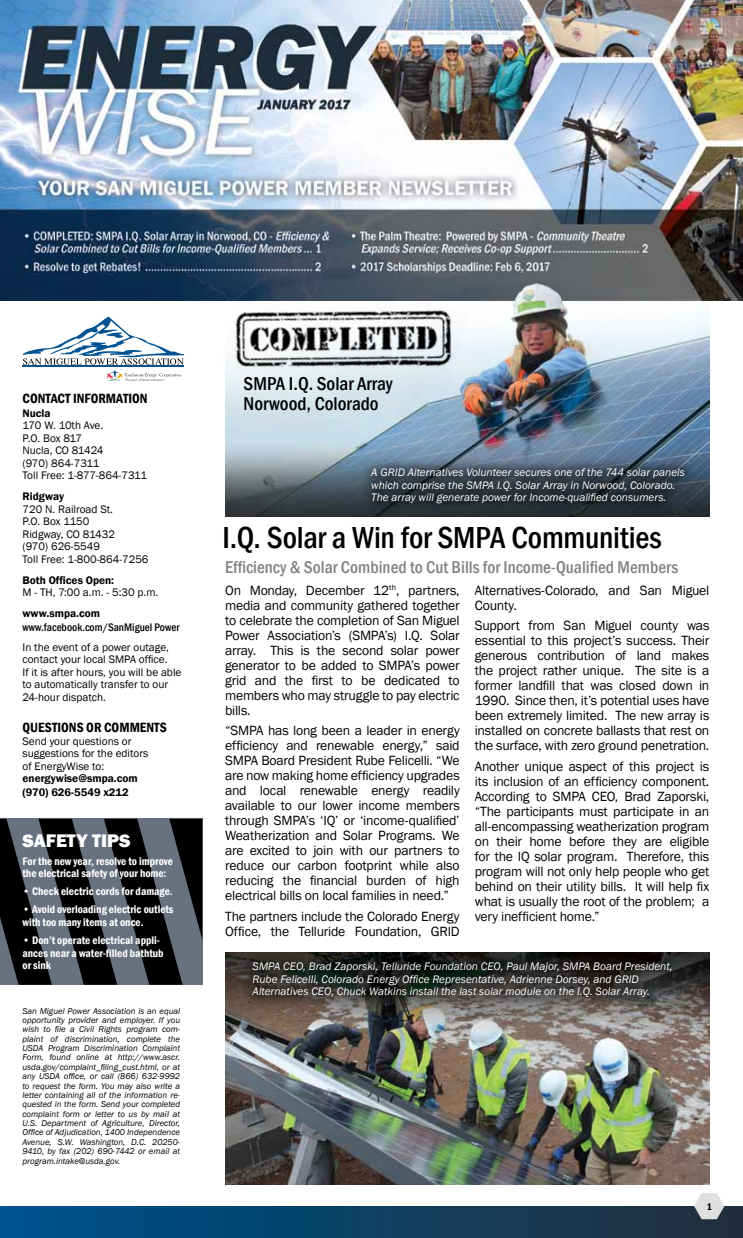
<style>
.page{position:relative;width:743px;height:1238px;background:#fff}
.page>*{position:absolute;margin:0;border:0;box-sizing:border-box;transform-origin:0 0}
.t1{font:500 condensed 31.25px "Franklin Gothic";letter-spacing:-.01em;color:#000}
.t2{font:500 condensed 19.12px/20px "Franklin Gothic";color:#000}
.t3{font:800 18.75px "Franklin Gothic";color:#fff}
.t4{font:500 condensed 17.5px "Franklin Gothic";color:#818383}
.t5{font:13.75px/15px "Franklin Gothic";letter-spacing:-.015em;color:#000;text-align:justify}
.t6{font:600 condensed 13.75px "Franklin Gothic";color:#000}
.t7{font:italic 11.25px/12.5px "Franklin Gothic";color:#fff}
.t8{font:11.25px/12.5px "Franklin Gothic";color:#000}
.t9{font:600 condensed 11.25px/12.5px "Franklin Gothic";color:#fff}
.t10{font:600 11.25px/13.5px "Franklin Gothic";color:#000}
.t11{font:500 condensed 11.25px "Franklin Gothic";color:#000}
.t12{font:600 condensed 10px "Franklin Gothic";color:#000}
.t13{font:italic 8.75px/9.4px "Franklin Gothic";color:#000;text-align:justify}
</style>
<div class="page">
<svg style="left:0;top:818px;width:202px;height:166px;background:#32373e"></svg>
<svg style="left:23px;top:317px;width:161px;height:64px"></svg>
<div style="left:0;top:1206px;width:742px;height:32px;background:linear-gradient(to right,#00528f,#232e3a)"></div>
<svg style="left:694px;top:1193px;width:30px;height:26px"></svg>
<img style="left:225px;top:300px;width:484px;height:216px">
<img style="left:220px;top:300px;width:248px;height:121px">
<img style="left:225px;top:952px;width:484px;height:232px">
<div style="left:359px;top:457px;width:333px;height:55px;background:#000;opacity:.75"></div>
<div style="left:240px;top:950px;width:439px;height:55px;background:#000;opacity:.75"></div>
<img style="left:0;top:0;width:742px;height:300px">
<p class="t6" style="left:23px;top:389px;width:127px">contact information</p>
<p class="t10" style="left:23px;top:406px;width:30px">Nucla</p>
<p class="t8" style="left:23px;top:419px;width:126px">170 W. 10th Ave.<br>P.O. Box 817<br>Nucla, CO 81424<br>(970) 864-7311<br>Toll Free: 1-877-864-7311</p>
<p class="t10" style="left:23px;top:490px;width:43px">Ridgway</p>
<p class="t8" style="left:23px;top:503px;width:127px">720 N. Railroad St.<br>P.O. Box 1150<br>Ridgway, CO 81432<br>(970) 626-5549<br>Toll Free: 1-800-864-7256</p>
<p class="t10" style="left:23px;top:573px;width:93px">Both Offices Open:</p>
<p class="t8" style="left:23px;top:586px;width:137px">M - TH, 7:00 a.m. - 5:30 p.m.</p>
<p class="t10" style="left:23px;top:607px;width:79px">www.smpa.com</p>
<p class="t11" style="left:23px;top:620px;width:158px">www.facebook.com/SanMiguel Power</p>
<p class="t8" style="left:23px;top:641px;width:160px">In the event of a power outage, contact your local SMPA office.<br>If it is after hours, you will be able to automatically transfer to our<br>24-hour dispatch.</p>
<p class="t6" style="left:23px;top:718px;width:146px">Questions or comments</p>
<p class="t8" style="left:23px;top:735px;width:127px">Send your questions or suggestions for the editors of EnergyWise to:</p>
<p class="t10" style="left:23px;top:772px;width:117px">energywise@smpa.com (970) 626-5549 x212</p>
<h3 class="t3" style="left:22px;top:828px;width:109px">SAFETY TIPS</h3>
<p class="t9" style="left:22px;top:854px;width:152px">For the new year, resolve to improve the electrical safety of your home:</p>
<p class="t9" style="left:22px;top:885px;width:152px">• Check electric cords for damage.</p>
<p class="t9" style="left:22px;top:903px;width:152px">• Avoid overloading electric outlets with too many items at once.</p>
<p class="t9" style="left:22px;top:934px;width:143px">• Don’t operate electrical appli&shy;ances near a water-filled bathtub or sink</p>
<p class="t13" style="left:22px;top:1006px;width:159px">San Miguel Power Association is an equal opportunity provider and employer. If you wish to file a Civil Rights program com&shy;plaint of discrimination, complete the USDA Program Discrimination Complaint Form, found online at http://www.ascr. usda.gov/complaint_filing_cust.html, or at any USDA office, or call (866) 632-9992 to request the form. You may also write a letter containing all of the information re&shy;quested in the form. Send your completed complaint form or letter to us by mail at U.S. Department of Agriculture, Director, Office of Adjudication, 1400 Independence Avenue, S.W. Washington, D.C. 20250- 9410, by fax (202) 690-7442 or email at program.intake@usda.gov.</p>
<h2 class="t2" style="left:243px;top:374px;width:151px">SMPA I.Q. Solar Array<br>Norwood, Colorado</h2>
<p class="t7" style="left:371px;top:466px;width:315px">A GRID Alternatives Volunteer secures one of the 744 solar panels which comprise the SMPA I.Q. Solar Array in Norwood, Colorado.<br>The array will generate power for Income-qualified consumers.</p>
<h1 class="t1" style="left:222px;top:517px;width:440px">I.Q. Solar a Win for SMPA Communities</h1>
<p class="t4" style="left:225px;top:556px;width:454px">Efficiency &amp; Solar Combined to Cut Bills for Income-Qualified Members</p>
<p class="t5" style="left:225px;top:583px;width:236px">On Monday, December 12<sup>th</sup>, partners, media and community gathered together to celebrate the completion of San Miguel Power Association’s (SMPA’s) I.Q. Solar array. This is the second solar power generator to be added to SMPA’s power grid and the first to be dedicated to members who may struggle to pay electric bills.</p>
<p class="t5" style="left:225px;top:723px;width:236px">“SMPA has long been a leader in energy efficiency and renewable energy,” said SMPA Board President Rube Felicelli. “We are now making home efficiency upgrades and local renewable energy readily available to our lower income members through SMPA’s ‘IQ’ or ‘income-qualified’ Weatherization and Solar Programs. We are excited to join with our partners to reduce our carbon footprint while also reducing the financial burden of high electrical bills on local families in need.”</p>
<p class="t5" style="left:225px;top:909px;width:236px">The partners include the Colorado Energy<br>Office, the Telluride Foundation, GRID</p>
<p class="t5" style="left:474px;top:583px;width:236px">Alternatives-Colorado, and San Miguel<br>County.</p>
<p class="t5" style="left:474px;top:618px;width:236px">Support from San Miguel county was essential to this project’s success. Their generous contribution of land makes the project rather unique. The site is a former landfill that was closed down in 1990. Since then, it’s potential uses have been extremely limited. The new array is installed on concrete ballasts that rest on the surface, with zero ground penetration.</p>
<p class="t5" style="left:474px;top:759px;width:236px">Another unique aspect of this project is its inclusion of an efficiency component.<br>According to SMPA CEO, Brad Zaporski, “The participants must participate in an all-encompassing weatherization program on their home before they are eligible for the IQ solar program. Therefore, this program will not only help people who get behind on their utility bills. It will help fix what is usually the root of the problem; a very inefficient home.”</p>
<p class="t7" style="left:252px;top:960px;width:421px">SMPA CEO, Brad Zaporski, Telluride Foundation CEO, Paul Major, SMPA Board President,<br>Rube Felicelli, Colorado Energy Office Representative, Adrienne Dorsey, and GRID<br>Alternatives CEO, Chuck Watkins install the last solar module on the I.Q. Solar Array.</p>
<p class="t12" style="left:706px;top:1199px;width:7px">1</p>
</div>
